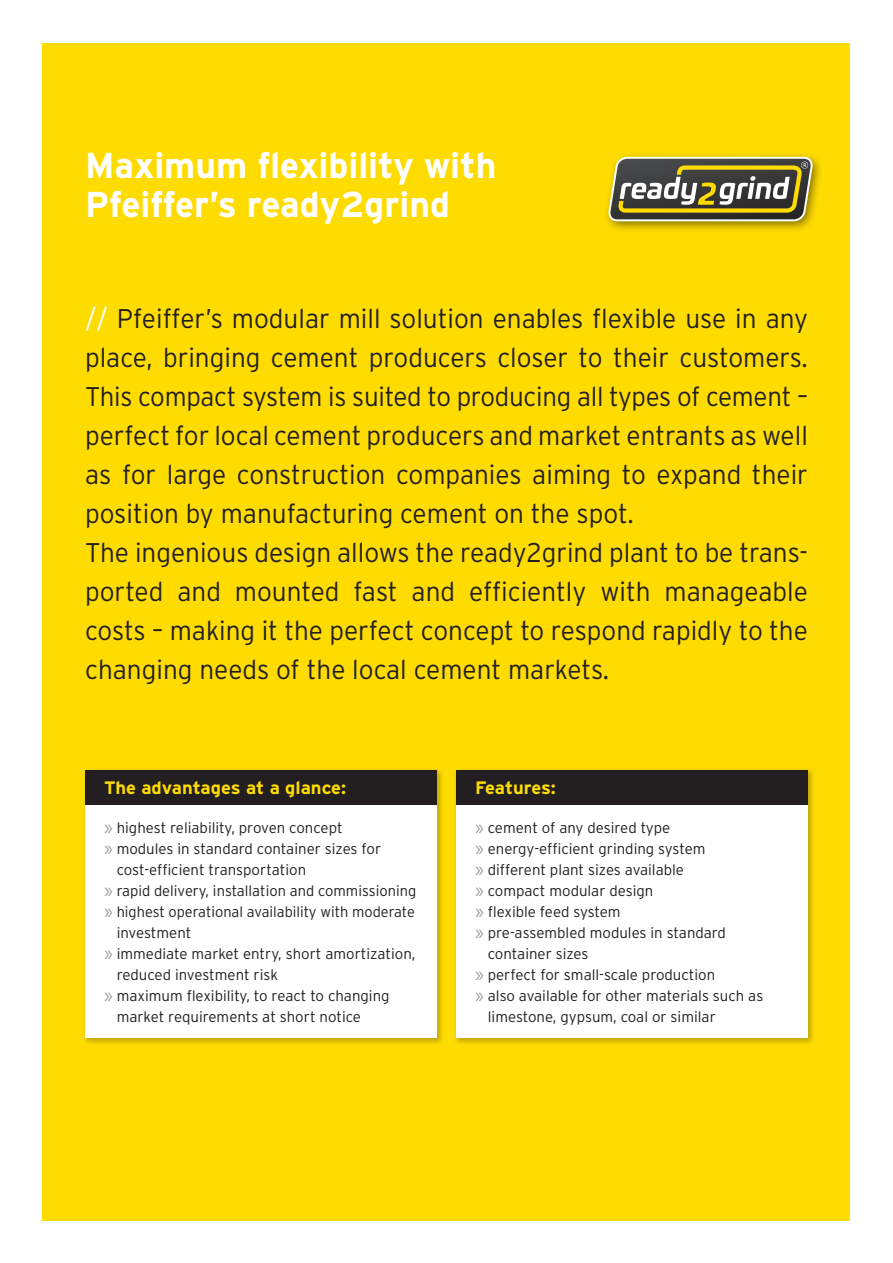
<style>
.page{position:relative;width:893px;height:1263px;background:#fff}
.page>*{position:absolute;margin:0;border:0;box-sizing:border-box;transform-origin:0 0}
.t1{font:700 36px/39px "Interstate";color:#fff}
.t2{font:300 27px/39px "Interstate";color:#231f20}
.t3{font:700 18px "Interstate";color:#ffdc01}
.t4{font:300 15px "Interstate";color:#231f20}
.s1{color:#fff}
.s2{font-size:15.75px;color:#939598}
</style>
<div class="page">
<div style="left:43px;top:43px;width:807px;height:1177px;background:#ffdc01"></div>
<img style="left:606px;top:155px;width:214px;height:75px">
<svg style="left:608px;top:157px;width:205px;height:64px"></svg>
<img style="left:84px;top:769px;width:358px;height:275px">
<div style="left:85px;top:804px;width:352px;height:234px;background:#fff"></div>
<div style="left:85px;top:770px;width:352px;height:34px;background:#231f20"></div>
<img style="left:455px;top:769px;width:358px;height:275px">
<div style="left:456px;top:804px;width:352px;height:234px;background:#fff"></div>
<div style="left:456px;top:770px;width:352px;height:34px;background:#231f20"></div>
<h1 class="t1" style="left:85px;top:145px;width:413px">Maximum flexibility with<br>Pfeiffer’s ready2grind</h1>
<p class="t2" style="left:85px;top:299px;width:724px"><span class="s1">//</span> Pfeiffer’s modular mill solution enables flexible use in any place, bringing cement producers closer to their customers.<br>This compact system is suited to producing all types of cement – perfect for local cement producers and market entrants as well as for large construction companies aiming to expand their position by manufacturing cement on the spot.<br>The ingenious design allows the ready2grind plant to be trans&shy;ported and mounted fast and efficiently with manageable costs – making it the perfect concept to respond rapidly to the changing needs of the local cement markets.</p>
<p class="t3" style="left:104px;top:778px;width:243px">The advantages at a glance:</p>
<p class="t4" style="left:104px;top:819px;width:240px"><span class="s2">»</span> highest reliability, proven concept</p>
<p class="t4" style="left:104px;top:840px;width:278px"><span class="s2">»</span> modules in standard container sizes for</p>
<p class="t4" style="left:117px;top:861px;width:191px">cost-efficient transportation</p>
<p class="t4" style="left:104px;top:882px;width:314px"><span class="s2">»</span> rapid delivery, installation and commissioning</p>
<p class="t4" style="left:104px;top:903px;width:312px"><span class="s2">»</span> highest operational availability with moderate</p>
<p class="t4" style="left:117px;top:924px;width:76px">investment</p>
<p class="t4" style="left:104px;top:945px;width:313px"><span class="s2">»</span> immediate market entry, short amortization,</p>
<p class="t4" style="left:117px;top:966px;width:163px">reduced investment risk</p>
<p class="t4" style="left:104px;top:987px;width:287px"><span class="s2">»</span> maximum flexibility, to react to changing</p>
<p class="t4" style="left:117px;top:1008px;width:246px">market requirements at short notice</p>
<p class="t3" style="left:475px;top:778px;width:82px">Features:</p>
<p class="t4" style="left:475px;top:819px;width:197px"><span class="s2">»</span> cement of any desired type</p>
<p class="t4" style="left:475px;top:840px;width:232px"><span class="s2">»</span> energy-efficient grinding system</p>
<p class="t4" style="left:475px;top:861px;width:210px"><span class="s2">»</span> different plant sizes available</p>
<p class="t4" style="left:475px;top:882px;width:180px"><span class="s2">»</span> compact modular design</p>
<p class="t4" style="left:475px;top:903px;width:147px"><span class="s2">»</span> flexible feed system</p>
<p class="t4" style="left:475px;top:924px;width:252px"><span class="s2">»</span> pre-assembled modules in standard</p>
<p class="t4" style="left:488px;top:945px;width:102px">container sizes</p>
<p class="t4" style="left:475px;top:966px;width:241px"><span class="s2">»</span> perfect for small-scale production</p>
<p class="t4" style="left:475px;top:987px;width:290px"><span class="s2">»</span> also available for other materials such as</p>
<p class="t4" style="left:488px;top:1008px;width:229px">limestone, gypsum, coal or similar</p>
</div>
